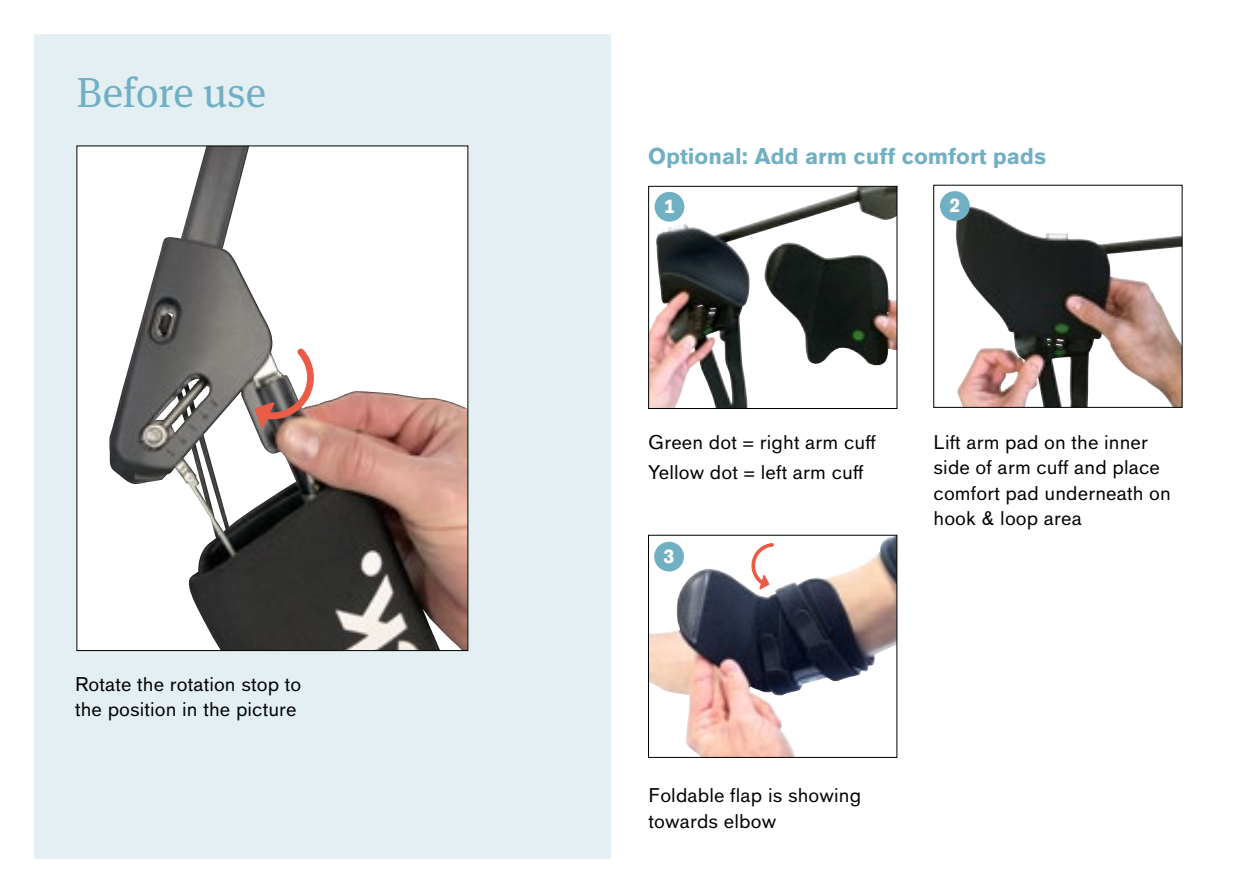
<style>
.page{position:relative;width:1259px;height:893px;background:#fff}
.page>*{position:absolute;margin:0;border:0;box-sizing:border-box;transform-origin:0 0}
.t1{font:42px "OBO Serif";color:#71b0c3}
.t2{font:700 22.5px "OBO Sans";color:#71b0c3}
.t3{font:19.5px/25.5px "OBO Sans";letter-spacing:.005em;color:#000}
.t4{font:700 19.5px "OBO Sans";color:#fff}
</style>
<div class="page">
<div style="left:34px;top:34px;width:577px;height:825px;background:#e3eff3"></div>
<div style="left:77px;top:146px;width:391px;height:505px;background:#fff"></div>
<img style="left:109px;top:148px;width:357px;height:501px">
<svg style="left:255px;top:342px;width:68px;height:86px"></svg>
<img style="left:650px;top:188px;width:245px;height:219px">
<div style="left:648px;top:186px;width:249px;height:223px;border:1px solid #000"></div>
<img style="left:956px;top:206px;width:224px;height:200px">
<div style="left:933px;top:185px;width:249px;height:223px;border:1px solid #000"></div>
<img style="left:650px;top:537px;width:245px;height:219px">
<div style="left:648px;top:535px;width:249px;height:223px;border:1px solid #000"></div>
<svg style="left:751px;top:541px;width:25px;height:49px"></svg>
<div style="left:654px;top:192px;width:30px;height:30px;background:#71b0c3;border-radius:50%"></div>
<div style="left:654px;top:542px;width:30px;height:29px;background:#71b0c3;border-radius:50%"></div>
<div style="left:940px;top:191px;width:29px;height:30px;background:#71b0c3;border-radius:50%"></div>
<h1 class="t1" style="left:77px;top:68px;width:191px">Before use</h1>
<p class="t3" style="left:75px;top:671px;width:228px">Rotate the rotation stop to the position in the picture</p>
<p class="t2" style="left:648px;top:143px;width:399px">Optional: Add arm cuff comfort pads</p>
<p class="t4" style="left:664px;top:195px;width:12px">1</p>
<p class="t4" style="left:949px;top:194px;width:12px">2</p>
<p class="t3" style="left:648px;top:427px;width:229px;line-height:30.3px">Green dot = right arm cuff<br>Yellow dot = left arm cuff</p>
<p class="t3" style="left:933px;top:429px;width:239px">Lift arm pad on the inner side of arm cuff and place comfort pad underneath on hook &amp; loop area</p>
<p class="t4" style="left:663px;top:545px;width:12px">3</p>
<p class="t3" style="left:648px;top:783px;width:214px">Foldable flap is showing towards elbow</p>
</div>
